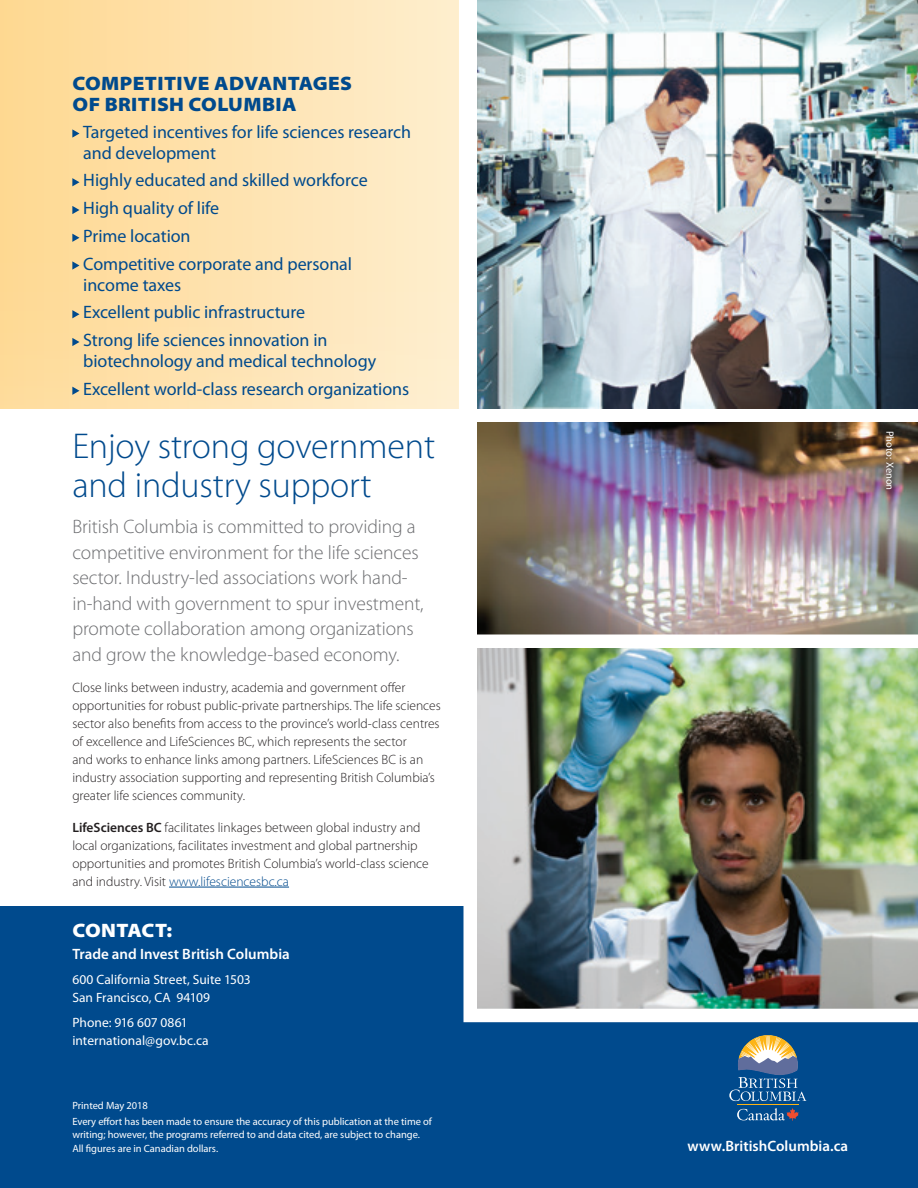
<style>
.page{position:relative;width:918px;height:1188px;background:#fff}
.page>*{position:absolute;margin:0;border:0;box-sizing:border-box;transform-origin:0 0}
.t1{font:300 36px/39px "Myriad Pro";letter-spacing:-.005em;color:#004a8d}
.t2{font:300 19.5px/25.5px "Myriad Pro";letter-spacing:-.005em;color:#6c6d70}
.t3{font:900 semi-expanded 19.5px/21px "Myriad Pro";letter-spacing:.02em;color:#004a8d}
.t4{font:900 semi-expanded 19.5px "Myriad Pro";letter-spacing:.005em;color:#fff}
.t5{font:18px/27.8px "Myriad Pro";letter-spacing:-.005em;color:#004a8d}
.t6{font:600 15px "Myriad Pro";color:#fff}
.t7{font:300 13.5px/18px "Myriad Pro";color:#231f20}
.t8{font:13.5px/18px "Myriad Pro";color:#fff}
.t9{font:10.5px/16.2px "Myriad Pro";letter-spacing:-.005em;color:#fff}
.s1{font-weight:600}
.s2{color:#004a8d}
</style>
<div class="page">
<div style="left:0;top:0;width:459px;height:408px;background:linear-gradient(to right,#fed892,#feeece)"></div>
<hr style="left:169px;top:887px;width:120px;height:1px;background:#004a8d">
<div style="left:0;top:906px;width:918px;height:282px;background:#004a8d"></div>
<img style="left:477px;top:422px;width:441px;height:206px">
<img style="left:463px;top:628px;width:455px;height:395px">
<img style="left:477px;top:0;width:441px;height:408px">
<div style="left:878px;top:424px;width:23px;height:74px;background:#231f20;opacity:.75"></div>
<svg style="left:72px;top:129px;width:7px;height:9px"></svg>
<svg style="left:72px;top:178px;width:7px;height:8px"></svg>
<svg style="left:72px;top:206px;width:7px;height:8px"></svg>
<svg style="left:72px;top:234px;width:7px;height:8px"></svg>
<svg style="left:72px;top:261px;width:7px;height:9px"></svg>
<svg style="left:72px;top:310px;width:7px;height:8px"></svg>
<svg style="left:72px;top:338px;width:7px;height:8px"></svg>
<svg style="left:72px;top:387px;width:7px;height:8px"></svg>
<hr style="left:737px;top:1105px;width:62px;height:1px;background:#fdb415">
<svg style="left:729px;top:1035px;width:77px;height:66px"></svg>
<svg style="left:737px;top:1108px;width:62px;height:13px"></svg>
<h2 class="t3" style="left:73px;top:73px;width:281px">COMPETITIVE ADVANTAGES<br>OF BRITISH COLUMBIA</h2>
<h3 class="t5" style="left:83px;top:121px;width:329px;line-height:21px">Targeted incentives for life sciences research and development</h3>
<h3 class="t5" style="left:83px;top:166px;width:286px">Highly educated and skilled workforce<br>High quality of life<br>Prime location<br>Competitive corporate and personal</h3>
<h3 class="t5" style="left:83px;top:270px;width:246px">income taxes<br>Excellent public infrastructure<br>Strong life sciences innovation in</h3>
<h3 class="t5" style="left:83px;top:347px;width:328px">biotechnology and medical technology<br>Excellent world-class research organizations</h3>
<h1 class="t1" style="left:72px;top:426px;width:364px">Enjoy strong government and industry support</h1>
<p class="t2" style="left:72px;top:514px;width:353px">British Columbia is committed to providing a competitive environment for the life sciences sector. Industry-led associations work hand&shy;in-hand with government to spur investment, promote collaboration among organizations and grow the knowledge-based economy.</p>
<p class="t7" style="left:72px;top:679px;width:370px">Close links between industry, academia and government offer opportunities for robust public-private partnerships. The life sciences sector also benefits from access to the province’s world-class centres of excellence and LifeSciences BC, which represents the sector<br>and works to enhance links among partners. LifeSciences BC is an industry association supporting and representing British Columbia’s greater life sciences community.</p>
<p class="t7" style="left:72px;top:818px;width:358px"><span class="s1">LifeSciences BC</span> facilitates linkages between global industry and local organizations, facilitates investment and global partnership opportunities and promotes British Columbia’s world-class science and industry. Visit <span class="s2">www.lifesciencesbc.ca</span></p>
<h2 class="t4" style="left:73px;top:919px;width:101px">CONTACT:</h2>
<p class="t6" style="left:72px;top:945px;width:219px">Trade and Invest British Columbia</p>
<p class="t8" style="left:72px;top:970px;width:180px">600 California Street, Suite 1503<br>San Francisco, CA 94109</p>
<p class="t8" style="left:72px;top:1013px;width:138px">Phone: 916 607 0861 international@gov.bc.ca</p>
<p class="t9" style="left:72px;top:1097px;width:361px">Printed May 2018<br>Every effort has been made to ensure the accuracy of this publication at the time of</p>
<p class="t9" style="left:72px;top:1128px;width:349px;line-height:13.5px">writing; however, the programs referred to and data cited, are subject to change.<br>All figures are in Canadian dollars.</p>
<p class="t9" style="left:898px;top:431px;width:61px;rotate:90deg">Photo: Xenon</p>
<p class="t6" style="left:688px;top:1137px;width:162px">www.BritishColumbia.ca</p>
</div>
